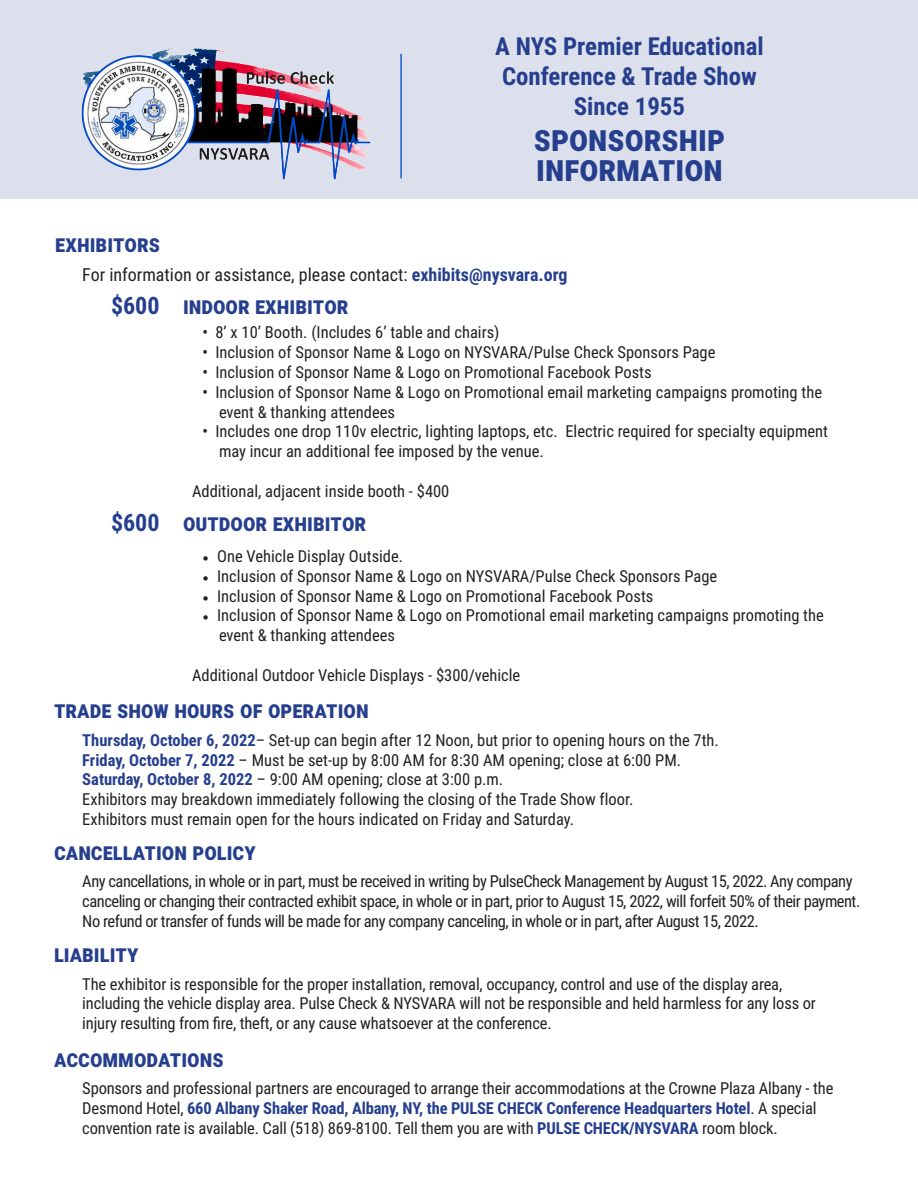
<style>
.page{position:relative;width:918px;height:1188px;background:#fff}
.page>*{position:absolute;margin:0;border:0;box-sizing:border-box;transform-origin:0 0}
.t1{font:700 36.6px/30px "Roboto Condensed";color:#253f8e}
.t2{font:700 24.9px/29.8px "Roboto Condensed";color:#253f8e;text-align:center}
.t3{font:700 24px "Roboto Condensed";color:#253f8e}
.t4{font:18px "Roboto Condensed";color:#231f20}
.Bulleted_List{font:16.5px/19.8px "Roboto Condensed";color:#231f20}
.Bulleted_List-2{font:16.5px/19.8px "Roboto Condensed";letter-spacing:-.03em;color:#231f20}
.bullets_reduced_lead{font:16.5px "Roboto Condensed";color:#231f20}
.s1{font-weight:700;color:#253f8e}
.s2{font-family:"Minion Pro"}
</style>
<div class="page">
<div style="left:0;top:0;width:918px;height:199px;background:#dce0ed"></div>
<hr style="left:400px;top:54px;width:2px;height:124px;background:#3e73d2">
<img style="left:81px;top:48px;width:290px;height:131px">
<h2 class="t2" style="left:495px;top:31px;width:270px">A NYS Premier Educational<br>Conference &amp; Trade Show<br>Since 1955</h2>
<h1 class="t1" style="left:534px;top:122px;width:193px">Sponsorship information</h1>
<p class="t3" style="left:55px;top:227px;width:105px">Exhibitors</p>
<p class="t4" style="left:82px;top:261px;width:487px">For information or assistance, please contact: <span class="s1">exhibits@nysvara.org</span></p>
<p class="t3" style="left:111px;top:288px;width:50px">$600</p>
<p class="t3" style="left:183px;top:288px;width:167px">Indoor Exhibitor</p>
<p class="Bulleted_List" style="left:202px;top:322px;width:298px">• 8’ x 10’ Booth. (Includes 6’ table and chairs)</p>
<p class="Bulleted_List" style="left:202px;top:342px;width:515px">• Inclusion of Sponsor Name &amp; Logo on NYSVARA/Pulse Check Sponsors Page</p>
<p class="Bulleted_List" style="left:202px;top:362px;width:451px">• Inclusion of Sponsor Name &amp; Logo on Promotional Facebook Posts</p>
<p class="Bulleted_List" style="left:219px;top:381px;width:605px;text-indent:-16px">• Inclusion of Sponsor Name &amp; Logo on Promotional email marketing campaigns promoting the event &amp; thanking attendees</p>
<p class="Bulleted_List" style="left:219px;top:421px;width:611px;text-indent:-16px">• Includes one drop 110v electric, lighting laptops, etc. Electric required for specialty equipment may incur an additional fee imposed by the venue.</p>
<p class="bullets_reduced_lead" style="left:192px;top:479px;width:259px">Additional, adjacent inside booth - $400</p>
<p class="t3" style="left:111px;top:506px;width:50px">$600</p>
<p class="t3" style="left:183px;top:506px;width:185px">Outdoor Exhibitor</p>
<p class="Bulleted_List" style="left:202px;top:546px;width:202px"><span class="s2">•</span> One Vehicle Display Outside.</p>
<p class="Bulleted_List" style="left:202px;top:565px;width:516px"><span class="s2">•</span> Inclusion of Sponsor Name &amp; Logo on NYSVARA/Pulse Check Sponsors Page</p>
<p class="Bulleted_List" style="left:202px;top:585px;width:452px"><span class="s2">•</span> Inclusion of Sponsor Name &amp; Logo on Promotional Facebook Posts</p>
<p class="Bulleted_List" style="left:219px;top:605px;width:606px;text-indent:-16px"><span class="s2">•</span> Inclusion of Sponsor Name &amp; Logo on Promotional email marketing campaigns promoting the event &amp; thanking attendees</p>
<p class="Bulleted_List" style="left:192px;top:664px;width:330px">Additional Outdoor Vehicle Displays - $300/vehicle</p>
<p class="t3" style="left:54px;top:693px;width:316px">Trade Show Hours of Operation</p>
<p class="Bulleted_List" style="left:82px;top:729px;width:638px"><span class="s1">Thursday, October 6, 2022</span>– Set-up can begin after 12 Noon, but prior to opening hours on the 7th.</p>
<p class="Bulleted_List" style="left:82px;top:749px;width:600px"><span class="s1">Friday, October 7, 2022</span> – Must be set-up by 8:00 AM for 8:30 AM opening; close at 6:00 PM.</p>
<p class="Bulleted_List" style="left:82px;top:769px;width:422px"><span class="s1">Saturday, October 8, 2022</span> – 9:00 AM opening; close at 3:00 p.m.</p>
<p class="Bulleted_List" style="left:82px;top:789px;width:553px">Exhibitors may breakdown immediately following the closing of the Trade Show floor.</p>
<p class="Bulleted_List" style="left:82px;top:809px;width:493px">Exhibitors must remain open for the hours indicated on Friday and Saturday.</p>
<p class="t3" style="left:54px;top:835px;width:203px">Cancellation Policy</p>
<p class="Bulleted_List-2" style="left:82px;top:871px;width:780px">Any cancellations, in whole or in part, must be received in writing by PulseCheck Management by August 15, 2022. Any company canceling or changing their contracted exhibit space, in whole or in part, prior to August 15, 2022, will forfeit 50% of their payment.<br>No refund or transfer of funds will be made for any company canceling, in whole or in part, after August 15, 2022.</p>
<p class="t3" style="left:54px;top:937px;width:85px">Liability</p>
<p class="Bulleted_List" style="left:82px;top:973px;width:735px">The exhibitor is responsible for the proper installation, removal, occupancy, control and use of the display area, including the vehicle display area. Pulse Check &amp; NYSVARA will not be responsible and held harmless for any loss or injury resulting from fire, theft, or any cause whatsoever at the conference.</p>
<p class="t3" style="left:54px;top:1042px;width:170px">Accommodations</p>
<p class="Bulleted_List" style="left:82px;top:1078px;width:753px">Sponsors and professional partners are encouraged to arrange their accommodations at the Crowne Plaza Albany - the<br>Desmond Hotel, <span class="s1">660 Albany Shaker Road, Albany, NY, the PULSE CHECK Conference Headquarters Hotel</span>. A special convention rate is available. Call (518) 869-8100. Tell them you are with <span class="s1">PULSE CHECK/NYSVARA</span> room block.</p>
</div>
